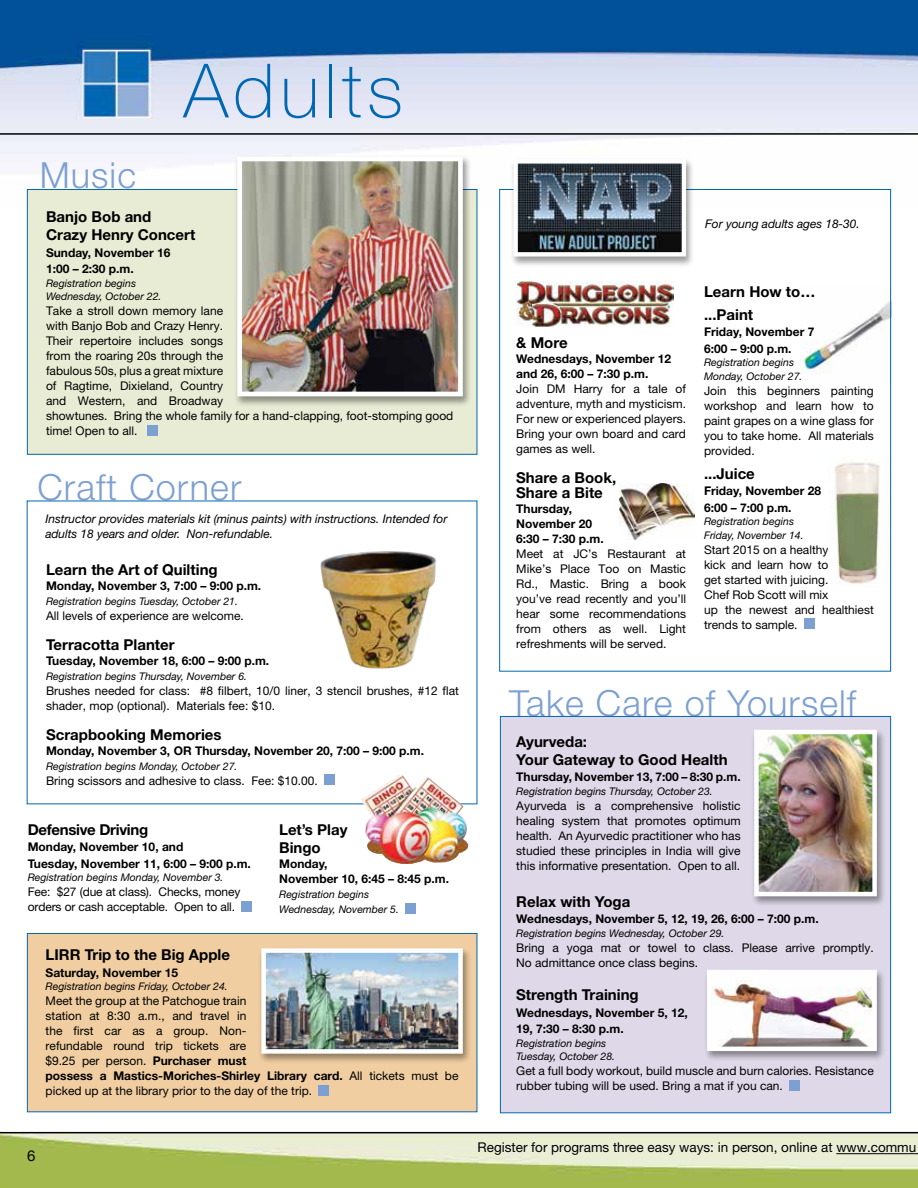
<style>
.page{position:relative;width:918px;height:1188px;background:#fff}
.page>*{position:absolute;margin:0;border:0;box-sizing:border-box;transform-origin:0 0}
.t1{font:100 75px "Helvetica Neue";letter-spacing:.07em;color:#0067b1}
.t2{font:300 36px "Helvetica Neue";letter-spacing:.03em;color:#7da0d2}
.t3{font:700 15px/18px "Helvetica Neue";color:#000}
.t4{font:700 15px "Helvetica Neue";letter-spacing:-.02em;color:#000}
.t5{font:15px "Helvetica Neue";color:#000}
.t6{font:13.5px "Helvetica Neue";color:#000}
.t7{font:12px/15px "Helvetica Neue";color:#000}
.t8{font:700 12px/16.5px "Helvetica Neue";color:#000}
.t9{font:italic 12px/15px "Helvetica Neue";letter-spacing:-.005em;color:#000}
.t10{font:italic 10.5px/13.5px "Helvetica Neue";color:#000}
.s1{font-weight:700}
</style>
<div class="page">
<img style="left:0;top:1133px;width:918px;height:55px">
<img style="left:0;top:0;width:918px;height:208px">
<hr style="left:0;top:1132px;width:918px;height:1px;background:#000">
<hr style="left:0;top:133px;width:918px;height:2px;background:#000">
<hr style="left:836px;top:1153px;width:82px;height:1px;background:#000">
<img style="left:800px;top:288px;width:92px;height:96px">
<div style="left:27px;top:933px;width:450px;height:179px;background:#f0cea1;border:1px solid #0067b1"></div>
<div style="left:500px;top:716px;width:391px;height:397px;background:#ded8e8;border:1px solid #0067b1"></div>
<div style="left:27px;top:189px;width:450px;height:266px;background:#e9ecd5;border:1px solid #0067b1"></div>
<div style="left:789px;top:1080px;width:10px;height:10px;background:#7da0d2"></div>
<div style="left:147px;top:425px;width:11px;height:10px;background:#7da0d2"></div>
<div style="left:318px;top:1085px;width:11px;height:10px;background:#7da0d2"></div>
<div style="left:258px;top:947px;width:214px;height:118px;background:#000;opacity:.4"></div>
<img style="left:266px;top:953px;width:192px;height:96px">
<div style="left:261px;top:948px;width:202px;height:106px;border:4px solid #fff"></div>
<div style="left:234px;top:155px;width:237px;height:252px;background:#000;opacity:.4"></div>
<img style="left:243px;top:163px;width:214px;height:227px">
<div style="left:237px;top:157px;width:226px;height:239px;border:5px solid #fff"></div>
<div style="left:751px;top:728px;width:135px;height:179px;background:#000;opacity:.4"></div>
<img style="left:759px;top:735px;width:113px;height:156px">
<div style="left:754px;top:730px;width:123px;height:166px;border:4px solid #fff"></div>
<div style="left:704px;top:968px;width:182px;height:94px;background:#000;opacity:.4"></div>
<img style="left:712px;top:975px;width:160px;height:71px">
<div style="left:707px;top:970px;width:170px;height:81px;border:4px solid #fff"></div>
<div style="left:241px;top:901px;width:11px;height:10px;background:#7da0d2"></div>
<div style="left:406px;top:903px;width:10px;height:10px;background:#7da0d2"></div>
<div style="left:325px;top:774px;width:10px;height:11px;background:#7da0d2"></div>
<div style="left:804px;top:618px;width:10px;height:11px;background:#7da0d2"></div>
<div style="left:510px;top:158px;width:185px;height:109px;background:#000;opacity:.4"></div>
<img style="left:518px;top:164px;width:163px;height:88px">
<div style="left:513px;top:159px;width:173px;height:98px;border:4px solid #fff"></div>
<img style="left:516px;top:281px;width:158px;height:45px">
<img style="left:361px;top:774px;width:107px;height:90px">
<img style="left:620px;top:483px;width:74px;height:56px">
<img style="left:320px;top:551px;width:116px;height:118px">
<img style="left:834px;top:462px;width:46px;height:122px">
<h2 class="t2" style="left:40px;top:154px;width:98px">Music</h2>
<h1 class="t1" style="left:184px;top:48px;width:221px">Adults</h1>
<p class="t3" style="left:46px;top:208px;width:151px">Banjo Bob and<br>Crazy Henry Concert</p>
<p class="t8" style="left:46px;top:244px;width:126px">Sunday, November 16<br>1:00 – 2:30 p.m.</p>
<p class="t10" style="left:46px;top:276px;width:117px">Registration begins<br>Wednesday, October 22.</p>
<p class="t7" style="left:46px;top:303px;width:409px">Take a stroll down memory lane<br>with Banjo Bob and Crazy Henry.<br>Their repertoire includes songs<br>from the roaring 20s through the<br>fabulous 50s, plus a great mixture<br>of Ragtime, Dixieland, Country<br>and Western, and Broadway<br>showtunes. Bring the whole family for a hand-clapping, foot-stomping good time! Open to all.</p>
<h2 class="t2" style="left:38px;top:465px;width:205px">Craft Corner</h2>
<p class="t9" style="left:45px;top:512px;width:403px">Instructor provides materials kit (minus paints) with instructions. Intended for adults 18 years and older. Non-refundable.</p>
<p class="t3" style="left:46px;top:560px;width:173px">Learn the Art of Quilting</p>
<p class="t8" style="left:46px;top:577px;width:217px">Monday, November 3, 7:00 – 9:00 p.m.</p>
<p class="t10" style="left:46px;top:594px;width:193px">Registration begins Tuesday, October 21.</p>
<p class="t7" style="left:46px;top:608px;width:199px">All levels of experience are welcome.</p>
<p class="t3" style="left:46px;top:635px;width:130px">Terracotta Planter</p>
<p class="t8" style="left:46px;top:652px;width:225px">Tuesday, November 18, 6:00 – 9:00 p.m.</p>
<p class="t10" style="left:46px;top:669px;width:203px">Registration begins Thursday, November 6.</p>
<p class="t7" style="left:46px;top:683px;width:414px">Brushes needed for class: #8 filbert, 10/0 liner, 3 stencil brushes, #12 flat shader, mop (optional). Materials fee: $10.</p>
<p class="t3" style="left:46px;top:725px;width:177px">Scrapbooking Memories</p>
<p class="t8" style="left:46px;top:742px;width:380px">Monday, November 3, OR Thursday, November 20, 7:00 – 9:00 p.m.</p>
<p class="t10" style="left:46px;top:759px;width:193px">Registration begins Monday, October 27.</p>
<p class="t7" style="left:46px;top:773px;width:273px">Bring scissors and adhesive to class. Fee: $10.00.</p>
<p class="t4" style="left:28px;top:820px;width:122px">Defensive Driving</p>
<p class="t8" style="left:28px;top:838px;width:225px">Monday, November 10, and<br>Tuesday, November 11, 6:00 – 9:00 p.m.</p>
<p class="t10" style="left:28px;top:870px;width:197px">Registration begins Monday, November 3.</p>
<p class="t7" style="left:28px;top:884px;width:214px">Fee: $27 (due at class). Checks, money orders or cash acceptable. Open to all.</p>
<p class="t3" style="left:279px;top:821px;width:70px">Let’s Play<br>Bingo</p>
<p class="t8" style="left:279px;top:856px;width:172px;line-height:15px">Monday,<br>November 10, 6:45 – 8:45 p.m.</p>
<p class="t10" style="left:279px;top:887px;width:121px;line-height:15px">Registration begins<br>Wednesday, November 5.</p>
<p class="t3" style="left:46px;top:946px;width:186px">LIRR Trip to the Big Apple</p>
<p class="t8" style="left:46px;top:964px;width:134px">Saturday, November 15</p>
<p class="t10" style="left:46px;top:980px;width:184px">Registration begins Friday, October 24.</p>
<p class="t7" style="left:46px;top:993px;width:414px">Meet the group at the Patchogue train<br>station at 8:30 a.m., and travel in<br>the first car as a group. Non-<br>refundable round trip tickets are<br>$9.25 per person. <span class="s1">Purchaser must<br>possess a Mastics-Moriches-Shirley Library card.</span> All tickets must be picked up at the library prior to the day of the trip.</p>
<p class="t5" style="left:27px;top:1147px;width:10px">6</p>
<p class="t9" style="left:705px;top:216px;width:156px">For young adults ages 18-30.</p>
<p class="t3" style="left:516px;top:333px;width:53px">&amp; More</p>
<p class="t8" style="left:516px;top:351px;width:156px;line-height:15px">Wednesdays, November 12 and 26, 6:00 – 7:30 p.m.</p>
<p class="t7" style="left:516px;top:381px;width:171px;text-align:justify">Join DM Harry for a tale of adventure, myth and mysticism.<br>For new or experienced players.<br>Bring your own board and card games as well.</p>
<p class="t3" style="left:516px;top:470px;width:102px;line-height:15px">Share a Book,<br>Share a Bite</p>
<p class="t8" style="left:516px;top:501px;width:89px;line-height:15px">Thursday,<br>November 20<br>6:30 – 7:30 p.m.</p>
<p class="t7" style="left:516px;top:546px;width:171px;text-align:justify">Meet at JC’s Restaurant at Mike’s Place Too on Mastic Rd., Mastic. Bring a book you’ve read recently and you’ll hear some recommendations from others as well. Light refreshments will be served.</p>
<p class="t3" style="left:704px;top:280px;width:113px;line-height:22.5px">Learn How to… ...Paint</p>
<p class="t8" style="left:704px;top:323px;width:112px">Friday, November 7<br>6:00 – 9:00 p.m.</p>
<p class="t10" style="left:704px;top:355px;width:100px">Registration begins<br>Monday, October 27.</p>
<p class="t7" style="left:704px;top:383px;width:171px;text-align:justify">Join this beginners painting workshop and learn how to paint grapes on a wine glass for you to take home. All materials provided.</p>
<p class="t3" style="left:704px;top:464px;width:52px">...Juice</p>
<p class="t8" style="left:704px;top:482px;width:119px">Friday, November 28<br>6:00 – 7:00 p.m.</p>
<p class="t10" style="left:704px;top:514px;width:101px">Registration begins<br>Friday, November 14.</p>
<p class="t7" style="left:704px;top:542px;width:171px">Start 2015 on a healthy<br>kick and learn how to<br>get started with juicing.<br>Chef Rob Scott will mix<br>up the newest and healthiest trends to sample.</p>
<h2 class="t2" style="left:509px;top:681px;width:349px">Take Care of Yourself</h2>
<p class="t3" style="left:516px;top:732px;width:213px">Ayurveda:<br>Your Gateway to Good Health</p>
<p class="t8" style="left:516px;top:769px;width:226px">Thursday, November 13, 7:00 – 8:30 p.m.</p>
<p class="t10" style="left:516px;top:784px;width:198px">Registration begins Thursday, October 23.</p>
<p class="t7" style="left:516px;top:798px;width:226px;text-align:justify">Ayurveda is a comprehensive holistic healing system that promotes optimum health. An Ayurvedic practitioner who has studied these principles in India will give this informative presentation. Open to all.</p>
<p class="t3" style="left:516px;top:892px;width:116px">Relax with Yoga</p>
<p class="t8" style="left:516px;top:910px;width:304px">Wednesdays, November 5, 12, 19, 26, 6:00 – 7:00 p.m.</p>
<p class="t10" style="left:516px;top:926px;width:210px">Registration begins Wednesday, October 29.</p>
<p class="t7" style="left:516px;top:940px;width:359px">Bring a yoga mat or towel to class. Please arrive promptly.<br>No admittance once class begins.</p>
<p class="t3" style="left:516px;top:985px;width:124px">Strength Training</p>
<p class="t8" style="left:516px;top:1004px;width:173px">Wednesdays, November 5, 12,<br>19, 7:30 – 8:30 p.m.</p>
<p class="t10" style="left:516px;top:1036px;width:101px">Registration begins<br>Tuesday, October 28.</p>
<p class="t7" style="left:516px;top:1063px;width:359px">Get a full body workout, build muscle and burn calories. Resistance rubber tubing will be used. Bring a mat if you can.</p>
<p class="t6" style="left:478px;top:1139px;width:440px">Register for programs three easy ways: in person, online at www.commu</p>
</div>
